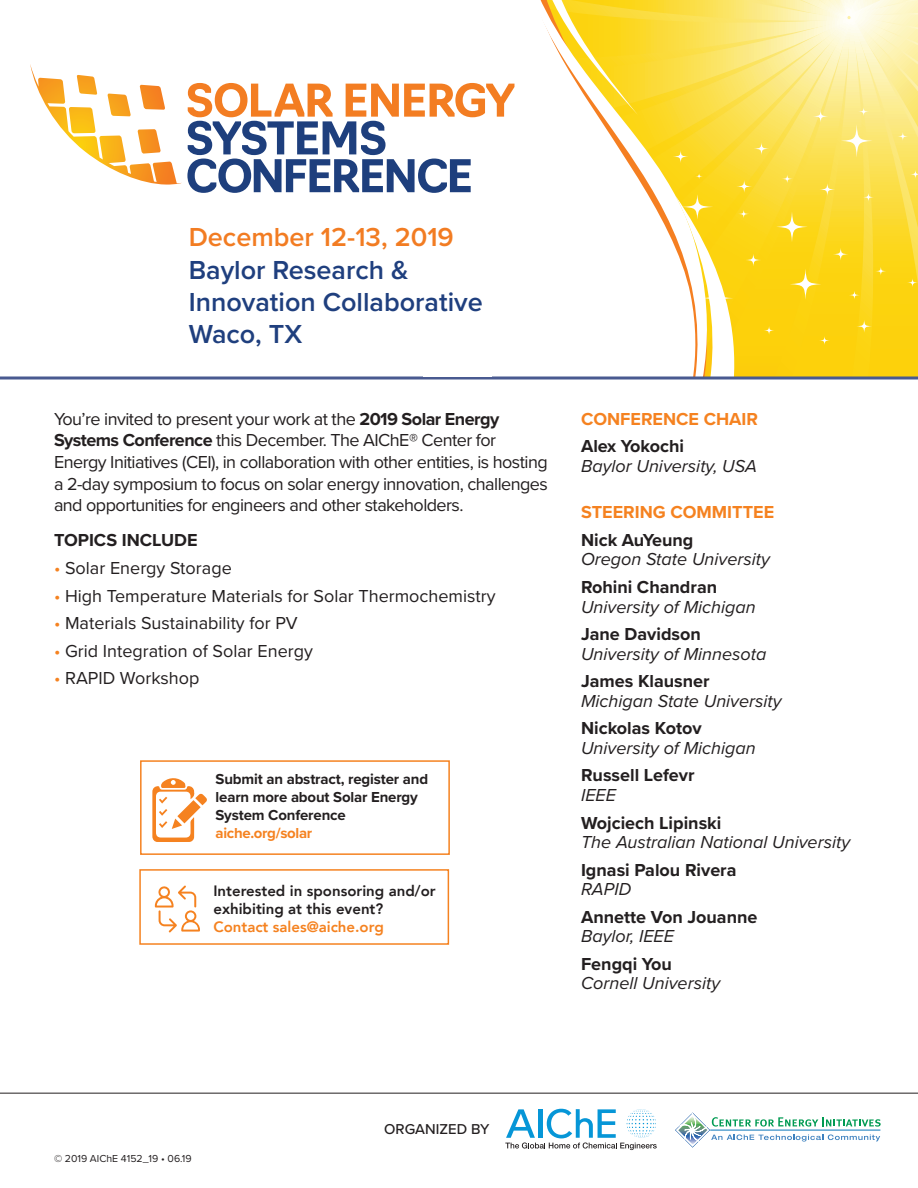
<style>
.page{position:relative;width:918px;height:1188px;background:#fff}
.page>*{position:absolute;margin:0;border:0;box-sizing:border-box;transform-origin:0 0}
.t1{font:600 27px/32.4px "Proxima Nova";color:#1f3f7e}
.t2{font:600 27px "Proxima Nova";color:#f27c22}
.t3{font:18px/21.6px "Proxima Nova";letter-spacing:-.03em;color:#231f20}
.t4{font:italic 18px "Proxima Nova";color:#231f20}
.t5{font:700 18px "Proxima Nova";color:#231f20}
.t6{font:18px "Proxima Nova";color:#231f20}
.t7{font:700 18px "Proxima Nova";color:#f58220}
.t8{font:700 15px/18px "Proxima Nova";letter-spacing:-.01em;color:#231f20}
.t9{font:800 15px/18px "Avenir";color:#231f20}
.t10{font:800 15px "Avenir";color:#f58220}
.t11{font:700 15px "Proxima Nova";letter-spacing:-.02em;color:#f58220}
.t12{font:500 14.85px "Proxima Nova";color:#231f20}
.t13{font:10.5px "Proxima Nova";color:#231f20}
.s1{font-weight:700}
.s2{color:#f58220}
</style>
<div class="page">
<div style="left:140px;top:760px;width:310px;height:95px;border:2px solid #f58220"></div>
<svg style="left:152px;top:778px;width:55px;height:64px"></svg>
<div style="left:139px;top:869px;width:310px;height:76px;border:2px solid #f58220"></div>
<svg style="left:155px;top:885px;width:45px;height:48px"></svg>
<svg style="left:505px;top:1109px;width:152px;height:41px"></svg>
<svg style="left:675px;top:1112px;width:206px;height:36px"></svg>
<hr style="left:710px;top:1130px;width:170px;height:1px;background:#0976b9">
<hr style="left:0;top:1093px;width:918px;height:1px;background:#231f20">
<svg style="left:0;top:376px;width:918px;height:4px;background:#6775a2"></svg>
<svg style="left:30px;top:0;width:888px;height:377px"></svg>
<h1 class="t2" style="left:189px;top:217px;width:267px">December 12-13, 2019</h1>
<h1 class="t1" style="left:189px;top:253px;width:296px">Baylor Research &amp;<br>Innovation Collaborative<br>Waco, TX</h1>
<p class="t3" style="left:54px;top:407px;width:495px">You’re invited to present your work at the <span class="s1">2019 Solar Energy Systems Conference</span> this December. The AIChE® Center for Energy Initiatives (CEI), in collaboration with other entities, is hosting a 2-day symposium to focus on solar energy innovation, challenges and opportunities for engineers and other stakeholders.</p>
<p class="t5" style="left:54px;top:527px;width:145px">TOPICS INCLUDE</p>
<p class="t6" style="left:54px;top:555px;width:179px"><span class="s2">•</span> Solar Energy Storage</p>
<p class="t6" style="left:54px;top:582px;width:443px"><span class="s2">•</span> High Temperature Materials for Solar Thermochemistry</p>
<p class="t6" style="left:54px;top:610px;width:245px"><span class="s2">•</span> Materials Sustainability for PV</p>
<p class="t6" style="left:54px;top:637px;width:260px"><span class="s2">•</span> Grid Integration of Solar Energy</p>
<p class="t6" style="left:54px;top:665px;width:147px"><span class="s2">•</span> RAPID Workshop</p>
<p class="t8" style="left:216px;top:770px;width:214px">Submit an abstract, register and learn more about Solar Energy<br>System Conference</p>
<p class="t11" style="left:216px;top:822px;width:98px">aiche.org/solar</p>
<p class="t9" style="left:213px;top:882px;width:224px">Interested in sponsoring and/or exhibiting at this event?</p>
<p class="t10" style="left:213px;top:916px;width:172px">Contact sales@aiche.org</p>
<p class="t7" style="left:581px;top:405px;width:179px">CONFERENCE CHAIR</p>
<p class="t5" style="left:581px;top:433px;width:105px">Alex Yokochi</p>
<p class="t4" style="left:581px;top:452px;width:177px">Baylor University, USA</p>
<p class="t7" style="left:581px;top:499px;width:195px">STEERING COMMITTEE</p>
<p class="t5" style="left:581px;top:527px;width:114px">Nick AuYeung</p>
<p class="t4" style="left:581px;top:546px;width:190px">Oregon State University</p>
<p class="t5" style="left:581px;top:574px;width:138px">Rohini Chandran</p>
<p class="t4" style="left:581px;top:593px;width:176px">University of Michigan</p>
<p class="t5" style="left:581px;top:621px;width:121px">Jane Davidson</p>
<p class="t4" style="left:581px;top:640px;width:187px">University of Minnesota</p>
<p class="t5" style="left:581px;top:668px;width:130px">James Klausner</p>
<p class="t4" style="left:581px;top:687px;width:202px">Michigan State University</p>
<p class="t5" style="left:581px;top:715px;width:122px">Nickolas Kotov</p>
<p class="t4" style="left:581px;top:734px;width:176px">University of Michigan</p>
<p class="t5" style="left:581px;top:762px;width:115px">Russell Lefevr</p>
<p class="t4" style="left:581px;top:781px;width:37px">IEEE</p>
<p class="t5" style="left:581px;top:809px;width:142px">Wojciech Lipinski</p>
<p class="t4" style="left:581px;top:829px;width:271px">The Australian National University</p>
<p class="t5" style="left:581px;top:856px;width:157px">Ignasi Palou Rivera</p>
<p class="t4" style="left:581px;top:876px;width:52px">RAPID</p>
<p class="t5" style="left:581px;top:903px;width:178px">Annette Von Jouanne</p>
<p class="t4" style="left:581px;top:923px;width:95px">Baylor, IEEE</p>
<p class="t5" style="left:581px;top:950px;width:93px">Fengqi You</p>
<p class="t4" style="left:581px;top:970px;width:141px">Cornell University</p>
<p class="t13" style="left:54px;top:1150px;width:139px">© 2019 AIChE 4152_19 • 06.19</p>
<p class="t12" style="left:384px;top:1118px;width:107px">ORGANIZED BY</p>
</div>
